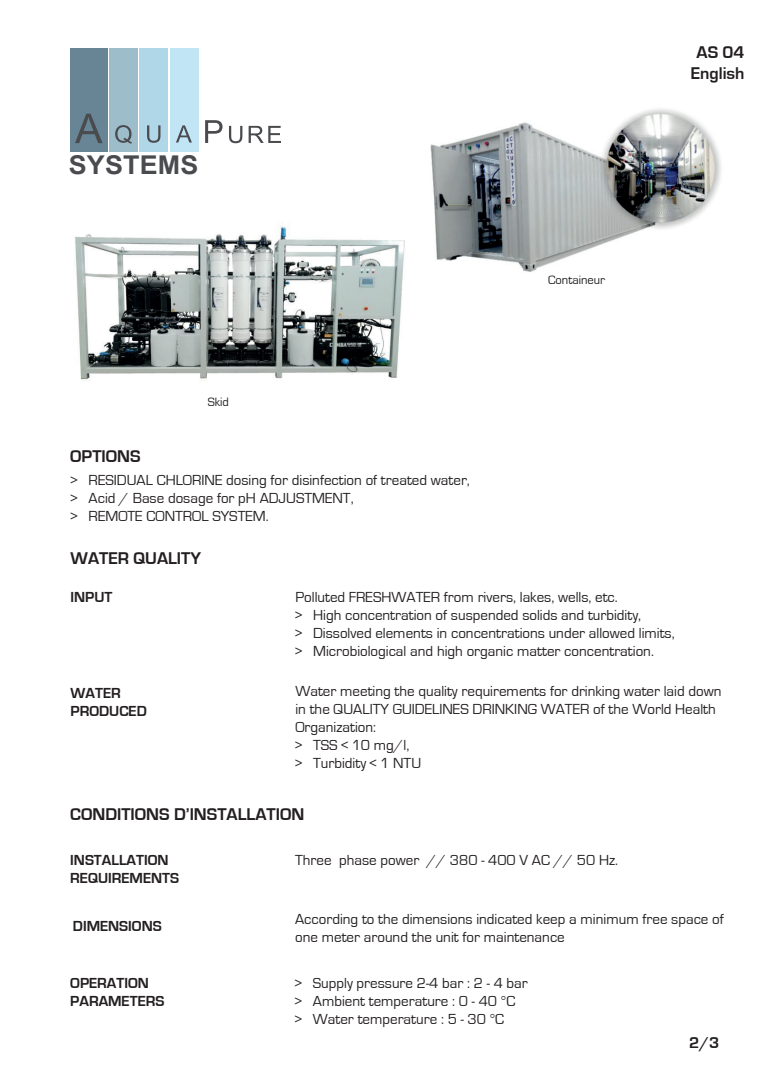
<style>
.page{position:relative;width:780px;height:1088px;background:#fff}
.page>*{position:absolute;margin:0;border:0;box-sizing:border-box;transform-origin:0 0}
.t1{font:700 25.88px "Arial";letter-spacing:.005em;color:#4a4b4e;scale:1.04 1}
.t2{font:700 17.5px/21px "Eurostile";color:#231f20;text-align:center}
.t3{font:700 16.25px "Eurostile";color:#231f20}
.t4{font:15px/18px "Eurostile";color:#231f20}
.t5{font:700 15px/18px "Eurostile";color:#231f20}
.t6{font:12.5px "Eurostile";color:#231f20}
</style>
<div class="page">
<div style="left:70px;top:49px;width:38px;height:103px;background:#688595"></div>
<div style="left:109px;top:49px;width:29px;height:103px;background:#9ebdca"></div>
<div style="left:140px;top:48px;width:28px;height:104px;background:#afd7e8"></div>
<div style="left:170px;top:48px;width:28px;height:104px;background:#c2e5f5"></div>
<svg style="left:75px;top:114px;width:28px;height:29px"></svg>
<svg style="left:115px;top:125px;width:17px;height:19px"></svg>
<svg style="left:176px;top:125px;width:16px;height:17px"></svg>
<svg style="left:147px;top:125px;width:13px;height:18px"></svg>
<svg style="left:205px;top:120px;width:17px;height:23px"></svg>
<svg style="left:229px;top:126px;width:13px;height:17px"></svg>
<svg style="left:248px;top:126px;width:33px;height:17px"></svg>
<img style="left:430px;top:109px;width:291px;height:163px">
<img style="left:75px;top:222px;width:330px;height:159px">
<h1 class="t1" style="left:69px;top:148px;width:126px">SYSTEMS</h1>
<p class="t6" style="left:548px;top:273px;width:59px">Containeur</p>
<p class="t2" style="left:690px;top:42px;width:55px">AS 04<br>English</p>
<p class="t6" style="left:208px;top:395px;width:23px">Skid</p>
<p class="t2" style="left:70px;top:446px;width:72px">OPTIONS</p>
<p class="t4" style="left:71px;top:471px;width:400px">&gt; RESIDUAL CHLORINE dosing for disinfection of treated water, &gt; Acid / Base dosage for pH ADJUSTMENT,<br>&gt; REMOTE CONTROL SYSTEM.</p>
<p class="t2" style="left:71px;top:548px;width:132px">WATER QUALITY</p>
<p class="t5" style="left:71px;top:588px;width:43px">INPUT</p>
<p class="t4" style="left:295px;top:588px;width:381px">Polluted FRESHWATER from rivers, lakes, wells, etc.<br>&gt; High concentration of suspended solids and turbidity,<br>&gt; Dissolved elements in concentrations under allowed limits, &gt; Microbiological and high organic matter concentration.</p>
<p class="t5" style="left:71px;top:684px;width:78px">WATER<br>PRODUCED</p>
<p class="t4" style="left:295px;top:682px;width:427px">Water meeting the quality requirements for drinking water laid down in the QUALITY GUIDELINES DRINKING WATER of the World Health Organization:<br>&gt; TSS &lt; 10 mg/l,<br>&gt; Turbidity &lt; 1 NTU</p>
<p class="t2" style="left:70px;top:804px;width:235px">CONDITIONS D’INSTALLATION</p>
<p class="t5" style="left:70px;top:851px;width:110px">INSTALLATION<br>REQUIREMENTS</p>
<p class="t4" style="left:295px;top:851px;width:324px">Three phase power // 380 - 400 V AC // 50 Hz.</p>
<p class="t5" style="left:73px;top:917px;width:90px">DIMENSIONS</p>
<p class="t4" style="left:295px;top:910px;width:430px">According to the dimensions indicated keep a minimum free space of one meter around the unit for maintenance</p>
<p class="t5" style="left:70px;top:974px;width:96px">OPERATION<br>PARAMETERS</p>
<p class="t4" style="left:295px;top:974px;width:234px">&gt; Supply pressure 2-4 bar : 2 - 4 bar &gt; Ambient temperature : 0 - 40 °C<br>&gt; Water temperature : 5 - 30 °C</p>
<p class="t3" style="left:689px;top:1033px;width:32px">2/3</p>
</div>
